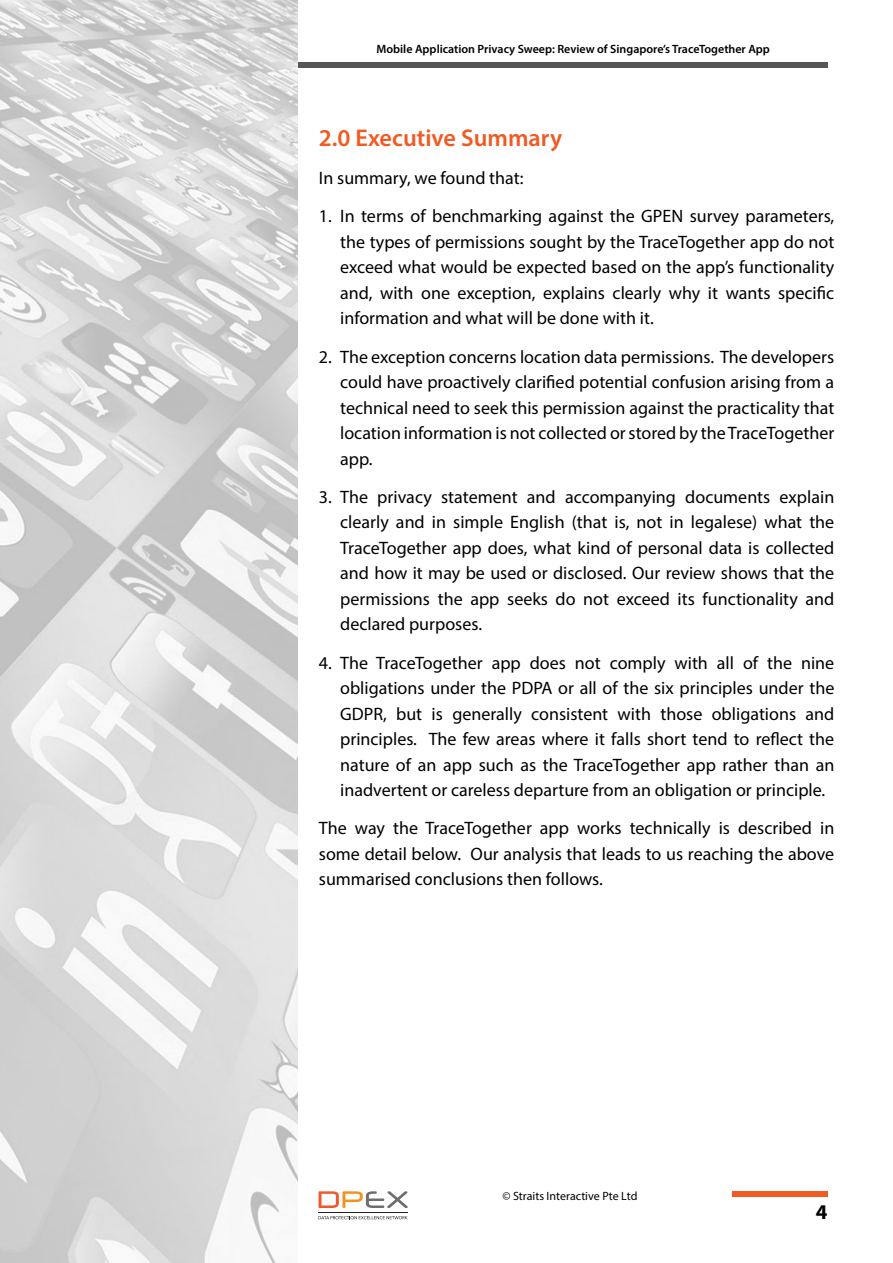
<style>
.page{position:relative;width:893px;height:1263px;background:#fff}
.page>*{position:absolute;margin:0;border:0;box-sizing:border-box;transform-origin:0 0}
.t1{font:600 24.3px "Myriad Pro";color:#f15a22}
.t2{font:700 21px "Myriad Pro";color:#000}
.t3{font:18px/25.5px "Myriad Pro";color:#000;text-align:justify}
.t4{font:600 12px "Myriad Pro";color:#000}
.t5{font:12px "Myriad Pro";color:#000}
</style>
<div class="page">
<div style="left:298px;top:63px;width:529px;height:5px;background:#565659"></div>
<div style="left:732px;top:1191px;width:95px;height:6px;background:#f15a22"></div>
<svg style="left:319px;top:1191px;width:89px;height:17px"></svg>
<hr style="left:318px;top:1212px;width:90px;height:1px;background:#241f21">
<svg style="left:318px;top:1216px;width:90px;height:3px"></svg>
<img style="left:0;top:0;width:298px;height:1263px">
<p class="t4" style="left:376px;top:42px;width:395px">Mobile Application Privacy Sweep: Review of Singapore’s TraceTogether App</p>
<h1 class="t1" style="left:319px;top:122px;width:245px">2.0 Executive Summary</h1>
<p class="t3" style="left:319px;top:165px;width:206px">In summary, we found that:</p>
<p class="t3" style="left:340px;top:203px;width:496px;text-indent:-21px">1. In terms of benchmarking against the GPEN survey parameters, the types of permissions sought by the TraceTogether app do not exceed what would be expected based on the app’s functionality and, with one exception, explains clearly why it wants specific information and what will be done with it.</p>
<p class="t3" style="left:340px;top:343px;width:496px;text-indent:-21px">2. The exception concerns location data permissions. The developers could have proactively clarified potential confusion arising from a technical need to seek this permission against the practicality that location information is not collected or stored by the TraceTogether app.</p>
<p class="t3" style="left:340px;top:484px;width:496px;text-indent:-21px">3. The privacy statement and accompanying documents explain clearly and in simple English (that is, not in legalese) what the TraceTogether app does, what kind of personal data is collected and how it may be used or disclosed. Our review shows that the permissions the app seeks do not exceed its functionality and declared purposes.</p>
<p class="t3" style="left:340px;top:650px;width:496px;text-indent:-21px">4. The TraceTogether app does not comply with all of the nine obligations under the PDPA or all of the six principles under the GDPR, but is generally consistent with those obligations and principles. The few areas where it falls short tend to reflect the nature of an app such as the TraceTogether app rather than an inadvertent or careless departure from an obligation or principle.</p>
<p class="t3" style="left:319px;top:815px;width:517px">The way the TraceTogether app works technically is described in some detail below. Our analysis that leads to us reaching the above summarised conclusions then follows.</p>
<p class="t5" style="left:502px;top:1189px;width:137px">© Straits Interactive Pte Ltd</p>
<p class="t2" style="left:816px;top:1198px;width:13px">4</p>
</div>
